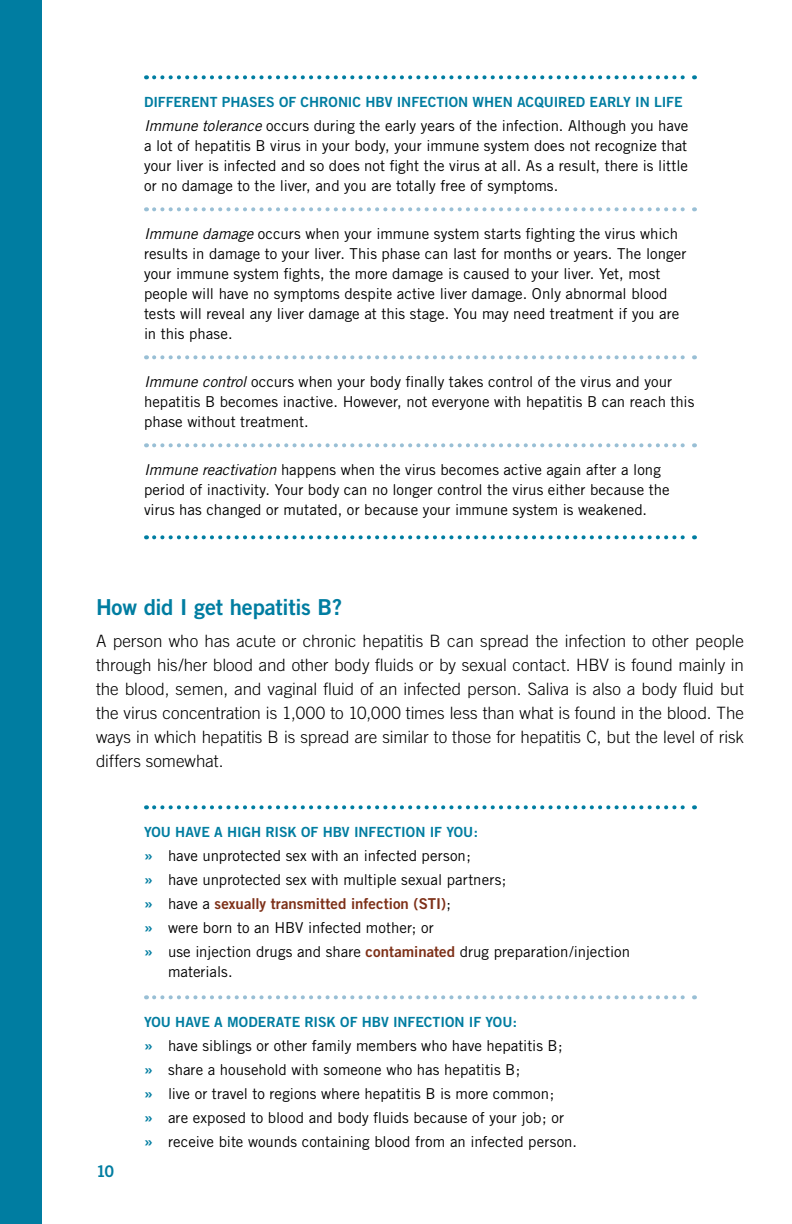
<style>
.page{position:relative;width:792px;height:1224px;background:#fff}
.page>*{position:absolute;margin:0;border:0;box-sizing:border-box;transform-origin:0 0}
.t1{font:22px "Trade Gothic Bold Two";color:#007da1}
.t2{font:300 17px/24px "Trade Gothic";color:#000;text-align:justify}
.t3{font:16px "Trade Gothic Bold Two";color:#007da1}
.t4{font:15px/20px "Trade Gothic";letter-spacing:.005em;color:#000}
.t5{font:15px "Trade Gothic Bold Two";letter-spacing:.005em;color:#7d3018}
.t6{font:14px "Trade Gothic Bold Two";color:#007da1}
.s1{font-style:italic}
.s2{font-family:"Trade Gothic Bold Two";font-size:16px;color:#007da1}
.s3{font-size:16px;color:#007da1}
.s4{font-family:"Trade Gothic";color:#000}
.s5{font-family:"Trade Gothic Bold Two";color:#7d3018}
</style>
<div class="page">
<svg style="left:154px;top:75px;width:541px;height:4px"></svg>
<svg style="left:154px;top:207px;width:541px;height:4px"></svg>
<svg style="left:154px;top:355px;width:541px;height:4px"></svg>
<svg style="left:154px;top:443px;width:541px;height:4px"></svg>
<svg style="left:154px;top:535px;width:541px;height:4px"></svg>
<svg style="left:154px;top:805px;width:541px;height:4px"></svg>
<svg style="left:154px;top:995px;width:541px;height:4px"></svg>
<div style="left:0;top:0;width:42px;height:1224px;background:#007da1"></div>
<p class="t6" style="left:144px;top:94px;width:540px">DIFFERENT PHASES OF CHRONIC HBV INFECTION WH EN ACQU IRED EARLY IN LIFE</p>
<p class="t4" style="left:144px;top:116px;width:546px;text-align:justify"><span class="s1">Immune tolerance</span> occurs during the early years of the infection. Although you have a lot of hepatitis B virus in your body, your immune system does not recognize that your liver is infected and so does not fight the virus at all. As a result, there is little or no damage to the liver, and you are totally free of symptoms.</p>
<p class="t4" style="left:144px;top:224px;width:544px"><span class="s1">Immune damage</span> occurs when your immune system starts fighting the virus which results in damage to your liver. This phase can last for months or years. The longer your immune system fights, the more damage is caused to your liver. Yet, most people will have no symptoms despite active liver damage. Only abnormal blood tests will reveal any liver damage at this stage. You may need treatment if you are in this phase.</p>
<p class="t4" style="left:144px;top:372px;width:552px"><span class="s1">Immune control</span> occurs when your body finally takes control of the virus and your hepatitis B becomes inactive. However, not everyone with hepatitis B can reach this phase without treatment.</p>
<p class="t4" style="left:144px;top:460px;width:527px"><span class="s1">Immune reactivation</span> happens when the virus becomes active again after a long period of inactivity. Your body can no longer control the virus either because the virus has changed or mutated, or because your immune system is weakened.</p>
<h1 class="t1" style="left:96px;top:594px;width:248px">HOW DID I GET HEPATITIS B?</h1>
<p class="t2" style="left:96px;top:629px;width:650px">A person who has acute or chronic hepatitis B can spread the infection to other people through his/her blood and other body fluids or by sexual contact. HBV is found mainly in the blood, semen, and vaginal fluid of an infected person. Saliva is also a body fluid but the virus concentration is 1,000 to 10,000 times less than what is found in the blood. The ways in which hepatitis B is spread are similar to those for hepatitis C, but the level of risk differs somewhat.</p>
<p class="t3" style="left:96px;top:1161px;width:20px">10</p>
<p class="t6" style="left:144px;top:824px;width:336px">YOU HAVE A H IGH RISK OF HBV INFECTION IF YOU :</p>
<p class="t4" style="left:144px;top:844px;width:364px;line-height:24px"><span class="s2">»</span> have unprotected sex with an infected person;<br><span class="s2">»</span> have unprotected sex with multiple sexual partners;</p>
<p class="t5" style="left:144px;top:895px;width:309px"><span class="s3">»</span> <span class="s4">have a</span> SEXUALLY TRANSMITTED INFECTION (STI )<span class="s4">;</span></p>
<p class="t4" style="left:144px;top:916px;width:488px;line-height:24px"><span class="s2">»</span> were born to an HBV infected mother; or<br><span class="s2">»</span> use injection drugs and share <span class="s5">CONTAMINATED</span> drug preparation/injection</p>
<p class="t4" style="left:168px;top:962px;width:66px">materials.</p>
<p class="t6" style="left:144px;top:1014px;width:375px">YOU HAVE A MODERATE RISK OF HBV INFECTION IF YOU :</p>
<p class="t4" style="left:144px;top:1034px;width:435px;line-height:24px"><span class="s2">»</span> have siblings or other family members who have hepatitis B;<br><span class="s2">»</span> share a household with someone who has hepatitis B;<br><span class="s2">»</span> live or travel to regions where hepatitis B is more common;<br><span class="s2">»</span> are exposed to blood and body fluids because of your job; or<br><span class="s2">»</span> receive bite wounds containing blood from an infected person.</p>
</div>
